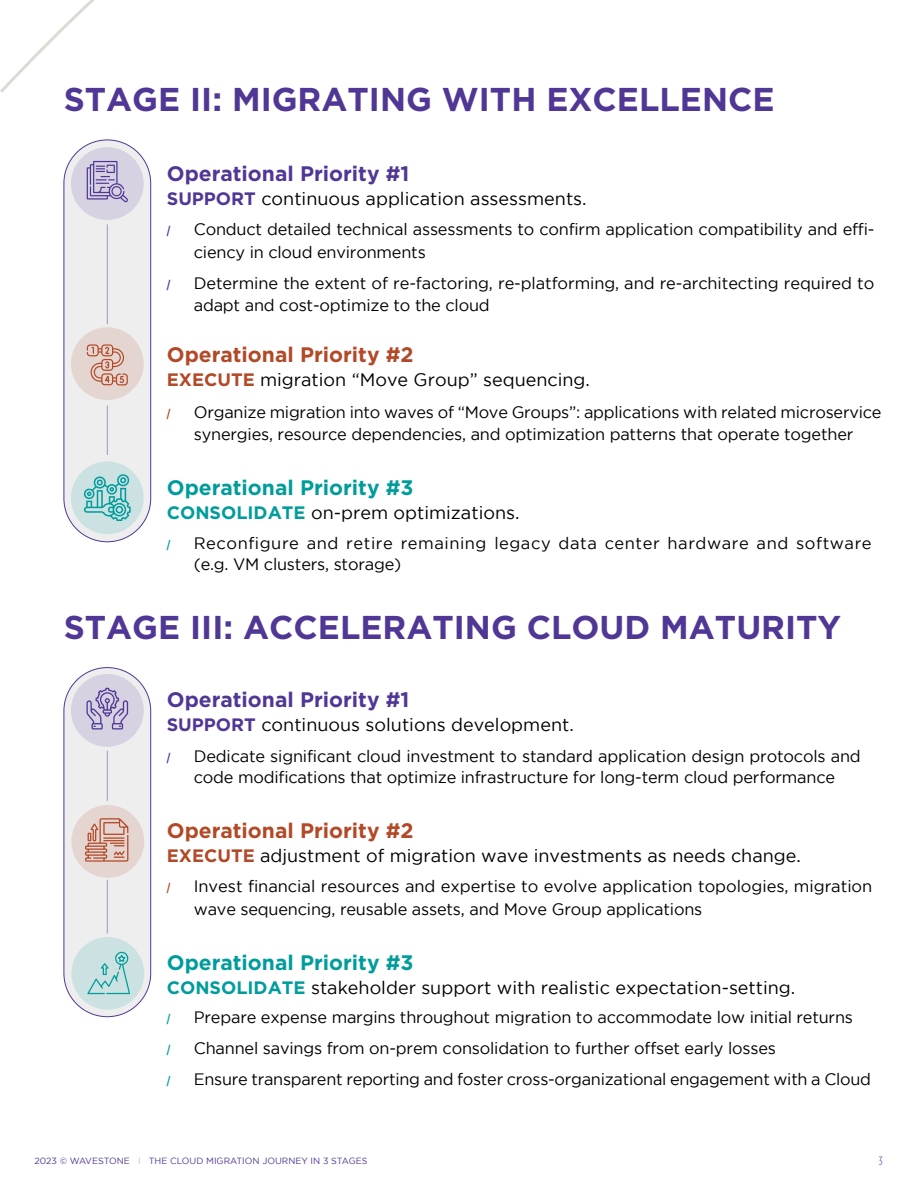
<style>
.page{position:relative;width:918px;height:1188px;background:#fff}
.page>*{position:absolute;margin:0;border:0;box-sizing:border-box;transform-origin:0 0}
.t1{font:700 33px "Gotham";color:#503795}
.t2{font:700 21px "Gotham";color:#503795}
.t3{font:700 21px "Gotham";color:#b24927}
.t4{font:700 21px "Gotham";color:#009c9c}
.t5{font:18px "Gotham";color:#000}
.t6{font:16.5px/22.5px "Gotham";letter-spacing:-.01em;color:#000}
.t7{font:16.5px/21px "Gotham";letter-spacing:.03em;color:#000}
.t8{font:700 12px "Gotham Condensed";color:#009c9c}
.t9{font:700 12px "Gotham Condensed";color:#503795}
.t10{font:700 12px "Gotham Condensed";color:#b24927}
.t11{font:300 12px "Gotham Condensed";color:#503795}
.t12{font:9px "Gotham";color:#503795}
.s1{font-weight:700;color:#503795}
.s2{font-weight:700;color:#b24927}
.s3{font-weight:700;color:#009c9c}
.s4{color:#c5c2b9}
</style>
<div class="page">
<div style="left:64px;top:668px;width:87px;height:349px;background:#efeeef;border-radius:43px"></div>
<div style="left:64px;top:667px;width:87px;height:350px;border:1px solid #503795;border-radius:43px"></div>
<div style="left:64px;top:140px;width:87px;height:402px;background:#efeeef;border-radius:43px"></div>
<div style="left:64px;top:140px;width:87px;height:402px;border:1px solid #503795;border-radius:43px"></div>
<svg style="left:0;top:0;width:95px;height:93px"></svg>
<div style="left:71px;top:147px;width:73px;height:73px;background:#d7d2e1;border-radius:50%"></div>
<hr style="left:107px;top:224px;width:1px;height:100px;background:#503795">
<hr style="left:107px;top:751px;width:1px;height:50px;background:#503795">
<hr style="left:107px;top:405px;width:1px;height:50px;background:#503795">
<hr style="left:107px;top:880px;width:1px;height:54px;background:#503795">
<div style="left:71px;top:327px;width:73px;height:73px;background:#e5d5d1;border-radius:50%"></div>
<svg style="left:87px;top:344px;width:41px;height:41px"></svg>
<div style="left:71px;top:461px;width:73px;height:73px;background:#cbe1e2;border-radius:50%"></div>
<svg style="left:84px;top:474px;width:47px;height:47px"></svg>
<div style="left:71px;top:805px;width:73px;height:73px;background:#e5d5d1;border-radius:50%"></div>
<svg style="left:85px;top:818px;width:43px;height:44px"></svg>
<div style="left:71px;top:674px;width:73px;height:73px;background:#d7d2e1;border-radius:50%"></div>
<svg style="left:86px;top:688px;width:42px;height:42px"></svg>
<div style="left:71px;top:937px;width:73px;height:73px;background:#cbe1e2;border-radius:50%"></div>
<svg style="left:87px;top:952px;width:43px;height:42px"></svg>
<svg style="left:87px;top:161px;width:41px;height:41px"></svg>
<h1 class="t1" style="left:64px;top:78px;width:712px">STAGE II: MIGRATING WITH EXCELLENCE</h1>
<p class="t2" style="left:167px;top:159px;width:244px">Operational Priority #1</p>
<p class="t5" style="left:167px;top:188px;width:421px"><span class="s1">SUPPORT</span> continuous application assessments.</p>
<p class="t9" style="left:167px;top:224px;width:5px">/</p>
<p class="t6" style="left:194px;top:218px;width:682px">Conduct detailed technical assessments to confirm application compatibility and effi&shy;ciency in cloud environments</p>
<p class="t9" style="left:167px;top:278px;width:5px">/</p>
<p class="t6" style="left:194px;top:271px;width:682px">Determine the extent of re-factoring, re-platforming, and re-architecting required to adapt and cost-optimize to the cloud</p>
<p class="t3" style="left:167px;top:341px;width:248px">Operational Priority #2</p>
<p class="t5" style="left:167px;top:370px;width:425px"><span class="s2">EXECUTE</span> migration “Move Group” sequencing.</p>
<p class="t10" style="left:167px;top:407px;width:5px">/</p>
<p class="t6" style="left:194px;top:400px;width:689px">Organize migration into waves of “Move Groups”: applications with related microservice synergies, resource dependencies, and optimization patterns that operate together</p>
<p class="t4" style="left:167px;top:473px;width:248px">Operational Priority #3</p>
<p class="t5" style="left:167px;top:502px;width:354px"><span class="s3">CONSOLIDATE</span> on-prem optimizations.</p>
<p class="t8" style="left:167px;top:538px;width:5px">/</p>
<p class="t7" style="left:194px;top:532px;width:679px">Reconfigure and retire remaining legacy data center hardware and software (e.g. VM clusters, storage)</p>
<h1 class="t1" style="left:64px;top:605px;width:779px">STAGE III: ACCELERATING CLOUD MATURITY</h1>
<p class="t2" style="left:167px;top:686px;width:244px">Operational Priority #1</p>
<p class="t5" style="left:167px;top:715px;width:408px"><span class="s1">SUPPORT</span> continuous solutions development.</p>
<p class="t9" style="left:167px;top:751px;width:5px">/</p>
<p class="t6" style="left:194px;top:745px;width:668px;line-height:21px">Dedicate significant cloud investment to standard application design protocols and code modifications that optimize infrastructure for long-term cloud performance</p>
<p class="t3" style="left:167px;top:817px;width:248px">Operational Priority #2</p>
<p class="t5" style="left:167px;top:846px;width:636px"><span class="s2">EXECUTE</span> adjustment of migration wave investments as needs change.</p>
<p class="t10" style="left:167px;top:881px;width:5px">/</p>
<p class="t6" style="left:194px;top:875px;width:680px">Invest financial resources and expertise to evolve application topologies, migration wave sequencing, reusable assets, and Move Group applications</p>
<p class="t4" style="left:167px;top:949px;width:248px">Operational Priority #3</p>
<p class="t5" style="left:167px;top:978px;width:630px"><span class="s3">CONSOLIDATE</span> stakeholder support with realistic expectation-setting.</p>
<p class="t8" style="left:167px;top:1012px;width:5px">/</p>
<p class="t6" style="left:194px;top:1006px;width:661px">Prepare expense margins throughout migration to accommodate low initial returns</p>
<p class="t8" style="left:167px;top:1043px;width:5px">/</p>
<p class="t6" style="left:194px;top:1037px;width:584px">Channel savings from on-prem consolidation to further offset early losses</p>
<p class="t8" style="left:167px;top:1074px;width:5px">/</p>
<p class="t6" style="left:194px;top:1068px;width:679px">Ensure transparent reporting and foster cross-organizational engagement with a Cloud</p>
<p class="t12" style="left:34px;top:1156px;width:335px">2023 © WAVESTONE <span class="s4">I</span> THE CLOUD MIGRATION JOURNEY IN 3 STAGES</p>
<p class="t11" style="left:879px;top:1154px;width:5px">3</p>
</div>
